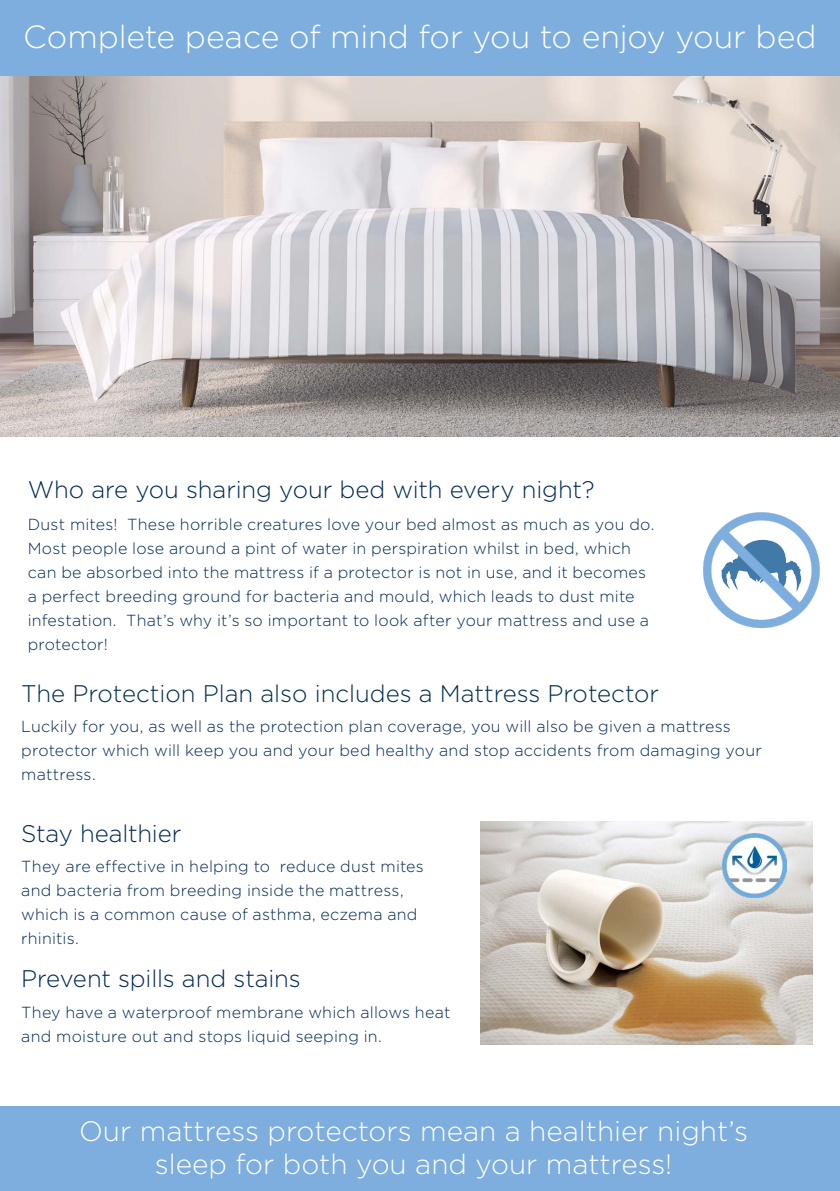
<style>
.page{position:relative;width:840px;height:1191px;background:#fff}
.page>*{position:absolute;margin:0;border:0;box-sizing:border-box;transform-origin:0 0}
.t1{font:300 32px "Gotham";letter-spacing:-.005em;color:#fff}
.t2{font:300 28px/32.2px "Gotham";color:#fff;text-align:center}
.t3{font:300 24px "Gotham";letter-spacing:-.005em;color:#002856}
.t4{font:300 24px "Gotham";color:#002c4d}
.t5{font:300 16px/24px "Gotham";letter-spacing:.015em;color:#002856}
</style>
<div class="page">
<img style="left:0;top:75px;width:839px;height:362px">
<div style="left:0;top:1106px;width:839px;height:85px;background:#7daede"></div>
<svg style="left:703px;top:512px;width:116px;height:116px"></svg>
<img style="left:480px;top:822px;width:331px;height:222px">
<img style="left:721px;top:833px;width:65px;height:65px">
<div style="left:0;top:0;width:839px;height:75px;background:#7daede"></div>
<h1 class="t1" style="left:23px;top:19px;width:794px">Complete peace of mind for you to enjoy your bed</h1>
<h3 class="t3" style="left:28px;top:476px;width:568px">Who are you sharing your bed with every night?</h3>
<p class="t5" style="left:28px;top:512px;width:628px">Dust mites! These horrible creatures love your bed almost as much as you do.<br>Most people lose around a pint of water in perspiration whilst in bed, which can be absorbed into the mattress if a protector is not in use, and it becomes a perfect breeding ground for bacteria and mould, which leads to dust mite infestation. That’s why it’s so important to look after your mattress and use a protector!</p>
<h3 class="t4" style="left:21px;top:680px;width:639px">The Protection Plan also includes a Mattress Protector</h3>
<p class="t5" style="left:21px;top:714px;width:741px">Luckily for you, as well as the protection plan coverage, you will also be given a mattress protector which will keep you and your bed healthy and stop accidents from damaging your mattress.</p>
<h3 class="t3" style="left:21px;top:820px;width:162px">Stay healthier</h3>
<p class="t5" style="left:21px;top:854px;width:404px">They are effective in helping to reduce dust mites and bacteria from breeding inside the mattress, which is a common cause of asthma, eczema and rhinitis.</p>
<h3 class="t3" style="left:21px;top:965px;width:281px">Prevent spills and stains</h3>
<p class="t5" style="left:21px;top:999px;width:430px">They have a waterproof membrane which allows heat and moisture out and stops liquid seeping in.</p>
<h2 class="t2" style="left:79px;top:1115px;width:670px">Our mattress protectors mean a healthier night’s sleep for both you and your mattress!</h2>
</div>
